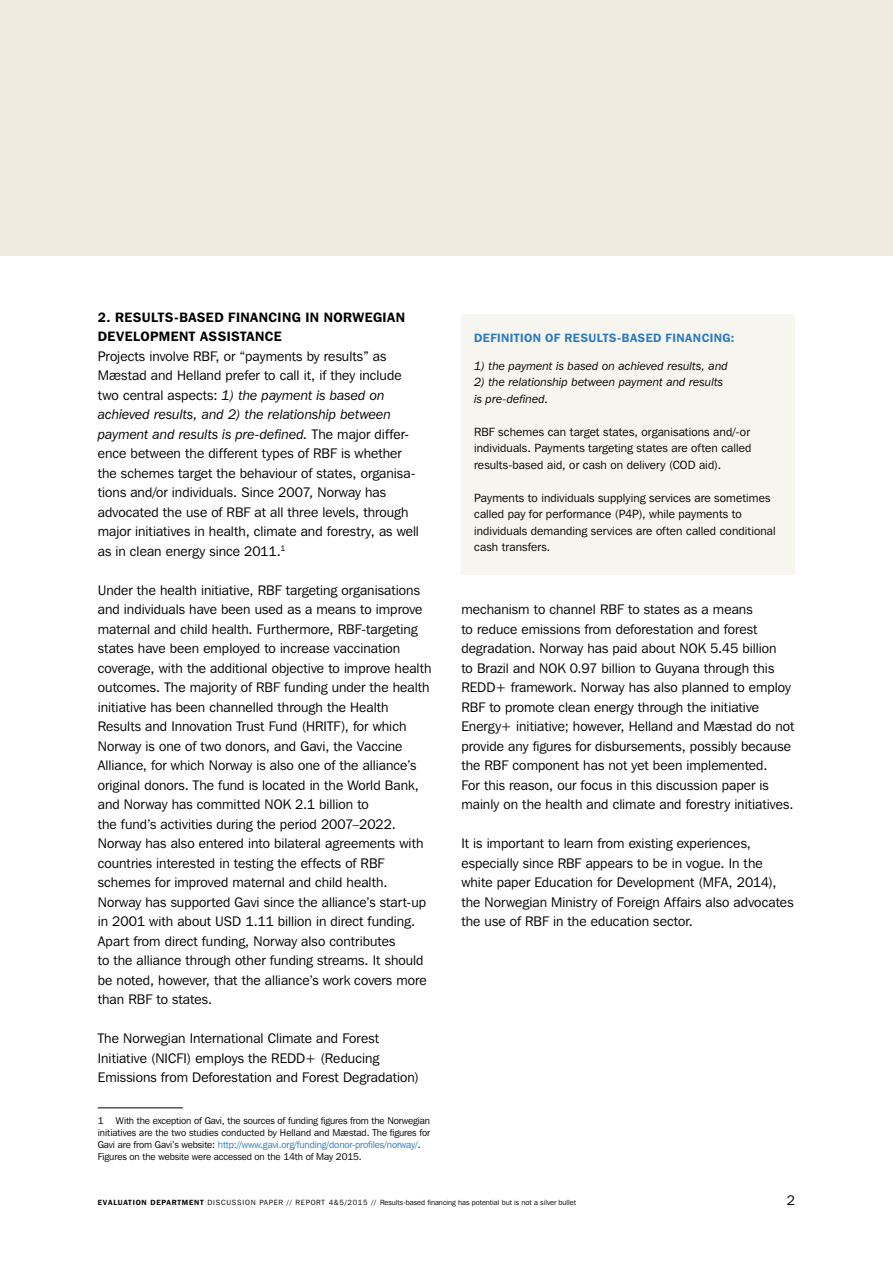
<style>
.page{position:relative;width:893px;height:1263px;background:#fff}
.page>*{position:absolute;margin:0;border:0;box-sizing:border-box;transform-origin:0 0}
.t1{font:13.8px/19.5px "Franklin Gothic IT Cby BT";letter-spacing:.005em;color:#000}
.t2{font:600 13.5px/19.5px "Franklin Gothic IT Cby BT";letter-spacing:.03em;color:#000}
.t3{font:600 12px "Franklin Gothic IT Cby BT";letter-spacing:.035em;color:#2b7abe}
.t4{font:11.85px/16.5px "Franklin Gothic IT Cby BT";letter-spacing:.01em;color:#000;text-align:justify}
.t5{font:italic 11.85px/16.5px "Franklin Gothic IT Cby BT";letter-spacing:.01em;color:#000}
.t6{font:9.75px/12px "Franklin Gothic IT Cby BT";letter-spacing:-.01em;color:#000}
.t7{font:7.5px "Franklin Gothic IT Cby BT";letter-spacing:.1em;color:#000}
.s1{font-style:italic}
.s2{color:#2b7abe}
.s3{font-weight:600}
</style>
<div class="page">
<div style="left:0;top:0;width:893px;height:256px;background:#efeae0"></div>
<hr style="left:98px;top:1107px;width:85px;height:1px;background:#000">
<div style="left:461px;top:314px;width:334px;height:261px;background:#f7f5f0"></div>
<p class="t2" style="left:98px;top:307px;width:309px">2. RESULTS-BASED FINANCING IN NORWEGIAN<br>DEVELOPMENT ASSISTANCE</p>
<p class="t1" style="left:98px;top:346px;width:323px">Projects involve RBF, or “payments by results” as Mæstad and Helland prefer to call it, if they include two central aspects: <span class="s1">1) the payment is based on achieved results, and 2) the relationship between payment and results is pre-defined.</span> The major differ&shy;ence between the different types of RBF is whether the schemes target the behaviour of states, organisa&shy;tions and/or individuals. Since 2007, Norway has advocated the use of RBF at all three levels, through major initiatives in health, climate and forestry, as well as in clean energy since 2011.<sup>1</sup></p>
<p class="t1" style="left:98px;top:580px;width:335px">Under the health initiative, RBF targeting organisations and individuals have been used as a means to improve maternal and child health. Furthermore, RBF-targeting states have been employed to increase vaccination coverage, with the additional objective to improve health outcomes. The majority of RBF funding under the health initiative has been channelled through the Health Results and Innovation Trust Fund (HRITF), for which Norway is one of two donors, and Gavi, the Vaccine Alliance, for which Norway is also one of the alliance’s original donors. The fund is located in the World Bank, and Norway has committed NOK 2.1 billion to<br>the fund’s activities during the period 2007–2022.<br>N orway has also entered into bilateral agreements with countries interested in testing the effects of RBF schemes for improved maternal and child health.<br>Norway has supported Gavi since the alliance’s start-up in 2001 with about USD 1.11 billion in direct funding.<br>Apart from direct funding, N orway also contributes<br>to the alliance through other funding streams. It should be noted, however, that the alliance’s work covers more than RBF to states.</p>
<p class="t1" style="left:98px;top:1028px;width:323px">The Norwegian I nternational Climate and Forest<br>Initiative (NICFI) employs the REDD+ (Reducing<br>Emissions from Deforestation and Forest Degradation)</p>
<p class="t6" style="left:98px;top:1114px;width:7px">1</p>
<p class="t6" style="left:98px;top:1114px;width:334px;text-indent:18px">With the exception of Gavi, the sources of funding figures from the N orwegian initiatives are the two studies conducted by Helland and Mæstad. The figures for Gavi are from Gavi’s website: <span class="s2">http://www.gavi.org/funding/donor-profiles/norway/</span>.<br>Figures on the website were accessed on the 14th of May 2015.</p>
<p class="t3" style="left:474px;top:330px;width:262px">DEFINITION OF RESULTS-BASED FINANCING:</p>
<p class="t5" style="left:474px;top:357px;width:255px">1) the payment is based on achieved results, and</p>
<p class="t5" style="left:474px;top:374px;width:250px">2) the relationship between payment and results is -pre-defined.</p>
<p class="t4" style="left:474px;top:423px;width:279px">RBF schemes can target states, organisations and/-or individuals. Payments targeting states are often called results-based aid, or cash on delivery (CO D aid).</p>
<p class="t4" style="left:474px;top:489px;width:303px;text-align:left">Payments to individuals supplying services are sometimes called pay for performance (P4P), while payments to individuals demanding services are often called conditional cash transfers.</p>
<p class="t1" style="left:461px;top:599px;width:334px">mechanism to channel RBF to states as a means<br>to reduce emissions from deforestation and forest degradation. Norway has paid about NOK 5.45 billion<br>to Brazil and NOK 0.97 billion to Guyana through this REDD+ framework. Norway has also planned to employ RBF to promote clean energy through the initiative Energy+ initiative; however, Helland and Mæstad do not provide any figures for disbursements, possibly because the RBF component has not yet been implemented.<br>For this reason, our focus in this discussion paper is mainly on the health and climate and forestry initiatives.</p>
<p class="t1" style="left:461px;top:833px;width:334px">It is important to learn from existing experiences, especially since RBF appears to be in vogue. In the white paper Education for Development (MFA, 2014), the N orwegian Ministry of Foreign Affairs also advocates the use of RBF in the education sector.</p>
<p class="t7" style="left:98px;top:1198px;width:480px"><span class="s3">EVALUATION DE PARTME NT</span> Discussion paper // R eport 4&amp;5/2015 // Results-based financing has potential but is not a silver bullet</p>
<p class="t1" style="left:787px;top:1190px;width:10px">2</p>
</div>
